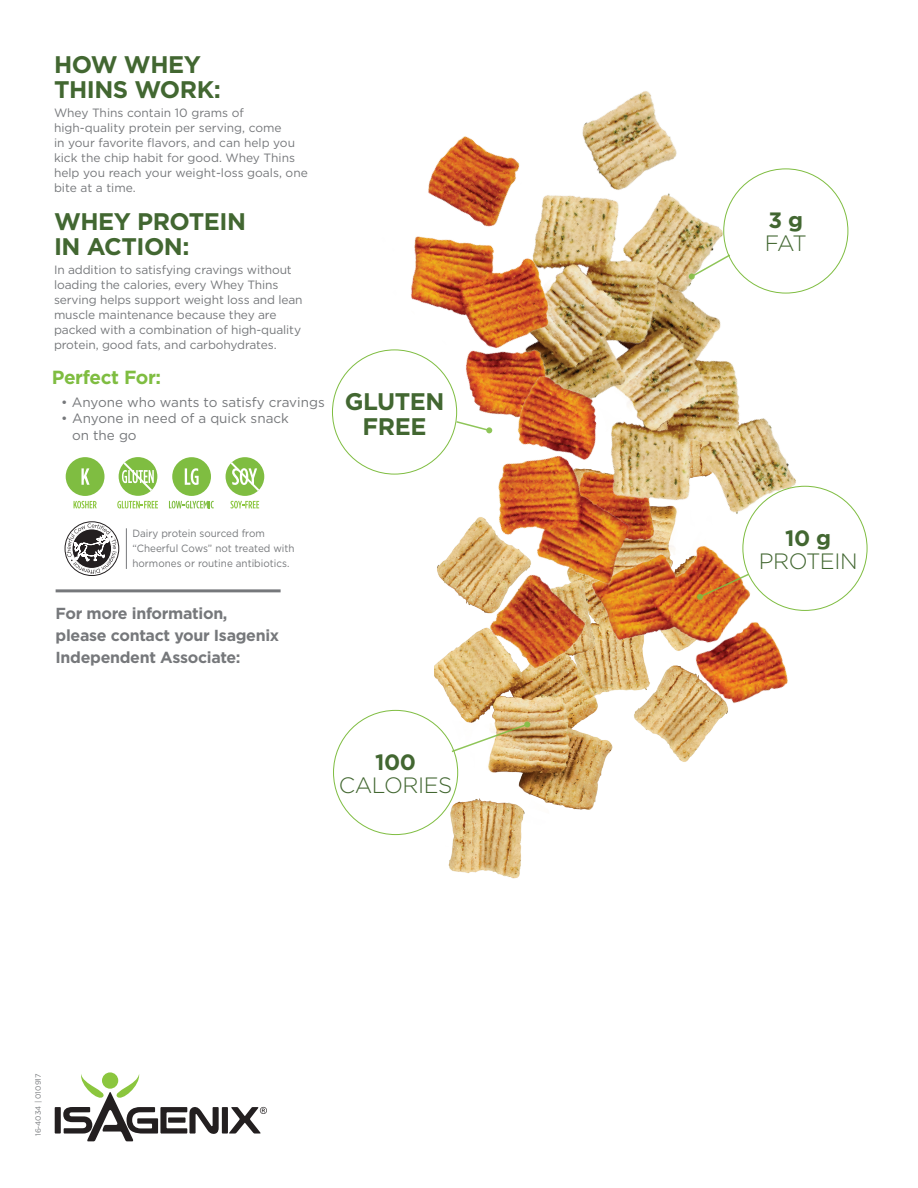
<style>
.page{position:relative;width:918px;height:1188px;background:#fff}
.page>*{position:absolute;margin:0;border:0;box-sizing:border-box;transform-origin:0 0}
.t1{font:700 24px/24.6px "Gotham";letter-spacing:-.02em;color:#426731}
.t2{font:300 22.2px "Gotham";letter-spacing:-.02em;color:#426731}
.t3{font:700 22.2px "Gotham";color:#426731}
.t4{font:700 19.05px "Gotham";letter-spacing:-.02em;color:#7fbd41}
.t5{font:700 16.05px/21.6px "Gotham";letter-spacing:-.02em;color:#76787b}
.t6{font:13.5px/16.2px "Gotham";color:#76787b}
.t7{font:12px/15px "Gotham";letter-spacing:-.01em;color:#76787b}
.t8{font:10.5px/15.3px "Gotham";color:#76787b;scale:.94 1}
.t9{font:7.5px "Gotham";color:#76787b}
</style>
<div class="page">
<img style="left:636px;top:486px;width:230px;height:276px">
<img style="left:434px;top:720px;width:179px;height:159px">
<div style="left:55px;top:1107px;width:6px;height:27px;background:#231f20;border-radius:2px"></div>
<div style="left:222px;top:1107px;width:6px;height:27px;background:#231f20;border-radius:2px"></div>
<svg style="left:102px;top:1072px;width:16px;height:17px"></svg>
<svg style="left:63px;top:1074px;width:156px;height:67px"></svg>
<svg style="left:229px;top:1107px;width:38px;height:27px"></svg>
<hr style="left:56px;top:589px;width:225px;height:3px;background:#76787b">
<svg style="left:117px;top:501px;width:41px;height:7px"></svg>
<div style="left:119px;top:457px;width:38px;height:39px;background:#7fbd41;border-radius:50%"></div>
<svg style="left:122px;top:462px;width:32px;height:29px"></svg>
<div style="left:172px;top:457px;width:39px;height:39px;background:#7fbd41;border-radius:50%"></div>
<svg style="left:185px;top:468px;width:14px;height:17px"></svg>
<svg style="left:169px;top:501px;width:45px;height:7px"></svg>
<div style="left:65px;top:522px;width:54px;height:54px;border:1px solid #231f20;border-radius:50%"></div>
<svg style="left:67px;top:523px;width:50px;height:51px"></svg>
<hr style="left:126px;top:528px;width:1px;height:41px;background:#76787b">
<svg style="left:74px;top:501px;width:23px;height:7px"></svg>
<div style="left:66px;top:457px;width:39px;height:39px;background:#7fbd41;border-radius:50%"></div>
<svg style="left:81px;top:468px;width:9px;height:17px"></svg>
<svg style="left:231px;top:501px;width:28px;height:7px"></svg>
<div style="left:226px;top:457px;width:38px;height:39px;background:#7fbd41;border-radius:50%"></div>
<svg style="left:231px;top:462px;width:28px;height:29px"></svg>
<img style="left:332px;top:91px;width:439px;height:450px">
<img style="left:357px;top:247px;width:385px;height:473px">
<div style="left:332px;top:350px;width:125px;height:124px;background:#fff;border-radius:50%"></div>
<div style="left:334px;top:710px;width:124px;height:125px;background:#fff;border-radius:50%"></div>
<div style="left:724px;top:169px;width:124px;height:124px;background:#fff;border-radius:50%"></div>
<div style="left:743px;top:486px;width:124px;height:124px;background:#fff;border-radius:50%"></div>
<svg style="left:450px;top:721px;width:80px;height:32px"></svg>
<svg style="left:689px;top:253px;width:43px;height:27px"></svg>
<svg style="left:697px;top:572px;width:53px;height:28px"></svg>
<svg style="left:455px;top:420px;width:37px;height:13px"></svg>
<h1 class="t1" style="left:54px;top:52px;width:168px">HOW WHEY<br>THINS WORK:</h1>
<p class="t7" style="left:54px;top:105px;width:255px">Whey Thins contain 10 grams of high-quality protein per serving, come<br>in your favorite flavors, and can help you kick the chip habit for good. Whey Thins help you reach your weight-loss goals, one bite at a time.</p>
<h1 class="t1" style="left:54px;top:209px;width:194px">WHEY PROTEIN<br>IN ACTION:</h1>
<p class="t7" style="left:54px;top:262px;width:250px">In addition to satisfying cravings without loading the calories, every Whey Thins serving helps support weight loss and lean muscle maintenance because they are packed with a combination of high-quality protein, good fats, and carbohydrates.</p>
<h3 class="t4" style="left:52px;top:365px;width:111px">Perfect For:</h3>
<p class="t6" style="left:61px;top:394px;width:265px">• Anyone who wants to satisfy cravings</p>
<p class="t6" style="left:72px;top:410px;width:218px;text-indent:-11px">• Anyone in need of a quick snack on the go</p>
<h1 class="t1" style="left:345px;top:389px;width:101px;text-align:center">GLUTEN<br>FREE</h1>
<p class="t8" style="left:132px;top:525px;width:174px">Dairy protein sourced from “Cheerful Cows” not treated with hormones or routine antibiotics.</p>
<h3 class="t5" style="left:56px;top:603px;width:225px">For more information, please contact your Isagenix<br>Independent Associate:</h3>
<h2 class="t3" style="left:375px;top:747px;width:42px">100</h2>
<h2 class="t2" style="left:339px;top:771px;width:115px">CALORIES</h2>
<p class="t9" style="left:33px;top:1136px;width:64px;rotate:-90deg">16-4034 | 010917</p>
<h2 class="t3" style="left:769px;top:206px;width:36px">3 g</h2>
<h2 class="t2" style="left:765px;top:229px;width:43px">FAT</h2>
<h2 class="t3" style="left:785px;top:523px;width:47px">10 g</h2>
<h2 class="t2" style="left:759px;top:547px;width:100px">PROTEIN</h2>
</div>
